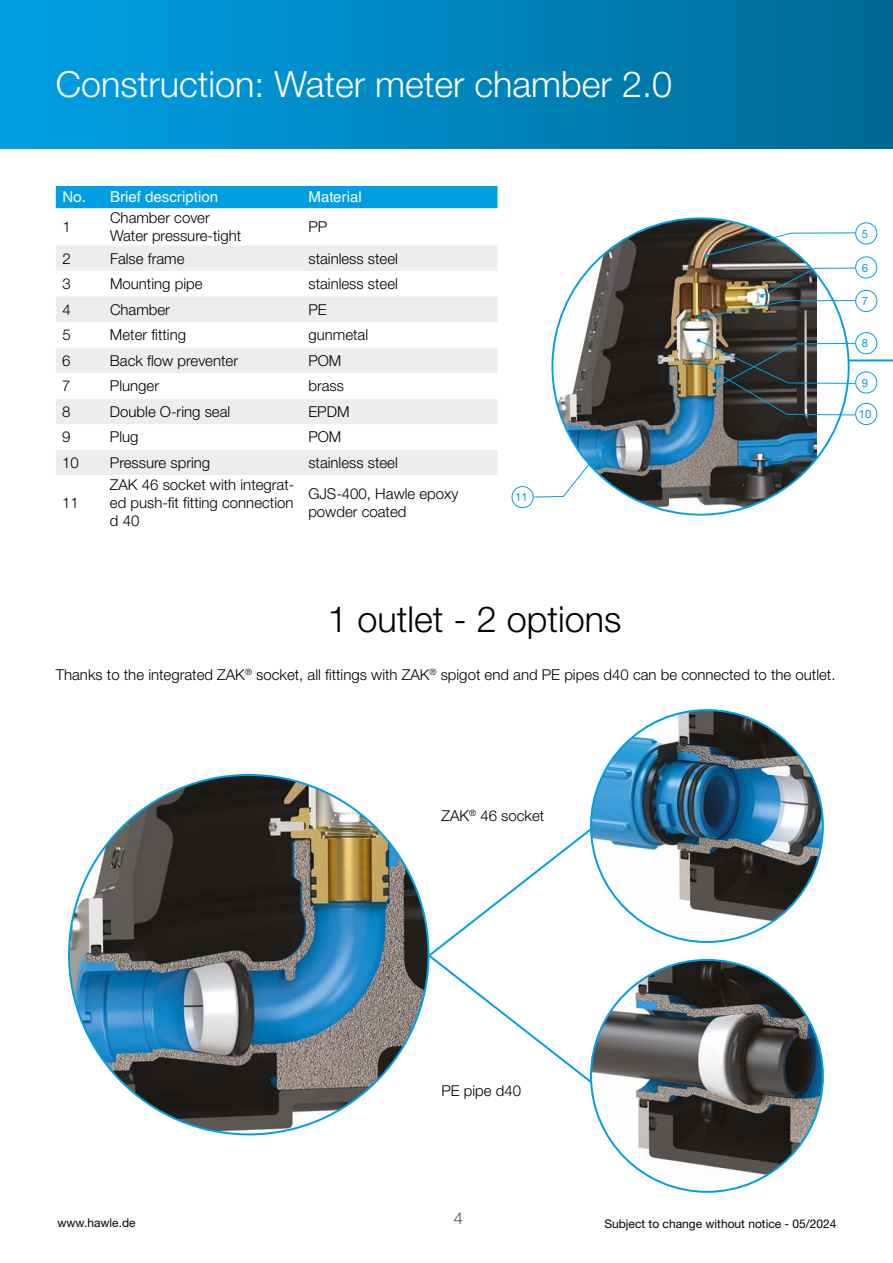
<style>
.page{position:relative;width:893px;height:1263px;background:#fff}
.page>*{position:absolute;margin:0;border:0;box-sizing:border-box;transform-origin:0 0}
.t1{font:300 36px "Helvetica Neue LT Pro";color:#fff}
.t2{font:300 36px "Helvetica Neue LT Pro";color:#000}
.t3{font:100 16.5px "Helvetica Neue LT Pro";color:#000}
.t4{font:300 15px/18px "Helvetica Neue LT Pro";color:#000}
.t5{font:15px "Helvetica LT Std";color:#fff}
.t6{font:12px "Helvetica Neue LT Pro";color:#000}
.t7{font:11.4px "Helvetica Neue LT Pro";color:#009fe3}
.s1{font-family:"Helvetica Neue LT Pro"}
</style>
<div class="page">
<div style="left:0;top:0;width:893px;height:149px;background:linear-gradient(to right,#00a1e6,#006a96)"></div>
<div style="left:56px;top:186px;width:441px;height:22px;background:#009fe3"></div>
<div style="left:56px;top:245px;width:441px;height:26px;background:#ededed"></div>
<div style="left:56px;top:297px;width:441px;height:25px;background:#ededed"></div>
<svg style="left:56px;top:348px;width:441px;height:127px;fill:#ededed"></svg>
<hr style="left:848px;top:359px;width:45px;height:2px;background:#009fe3">
<img style="left:554px;top:220px;width:263px;height:293px">
<svg style="left:533px;top:445px;width:71px;height:53px"></svg>
<img style="left:697px;top:267px;width:159px;height:53px">
<img style="left:694px;top:339px;width:162px;height:77px">
<svg style="left:704px;top:232px;width:152px;height:26px"></svg>
<div style="left:855px;top:256px;width:22px;height:22px;border:1px solid #009fe3;border-radius:50%"></div>
<div style="left:512px;top:486px;width:22px;height:22px;border:1px solid #009fe3;border-radius:50%"></div>
<div style="left:855px;top:290px;width:22px;height:22px;border:1px solid #009fe3;border-radius:50%"></div>
<div style="left:855px;top:332px;width:22px;height:22px;border:1px solid #009fe3;border-radius:50%"></div>
<div style="left:855px;top:371px;width:22px;height:22px;border:1px solid #009fe3;border-radius:50%"></div>
<div style="left:855px;top:403px;width:22px;height:22px;border:1px solid #009fe3;border-radius:50%"></div>
<div style="left:855px;top:222px;width:22px;height:22px;border:1px solid #009fe3;border-radius:50%"></div>
<img style="left:591px;top:710px;width:232px;height:232px;border-radius:116px">
<img style="left:591px;top:960px;width:232px;height:232px;border-radius:116px">
<img style="left:69px;top:775px;width:359px;height:359px;border-radius:180px">
<svg style="left:426px;top:826px;width:169px;height:259px"></svg>
<h1 class="t1" style="left:56px;top:62px;width:618px">Construction: Water meter chamber 2.0</h1>
<p class="t5" style="left:62px;top:188px;width:157px"><span class="s1">No.</span> Brief description</p>
<p class="t5" style="left:308px;top:188px;width:55px">Material</p>
<p class="t4" style="left:62px;top:217px;width:10px">1</p>
<p class="t4" style="left:110px;top:208px;width:133px">Chamber cover<br>Water pressure-tight</p>
<p class="t4" style="left:308px;top:218px;width:20px">PP</p>
<p class="t4" style="left:62px;top:249px;width:10px">2</p>
<p class="t4" style="left:110px;top:249px;width:76px">False frame</p>
<p class="t4" style="left:308px;top:249px;width:91px">stainless steel</p>
<p class="t4" style="left:62px;top:274px;width:10px">3</p>
<p class="t4" style="left:110px;top:274px;width:94px">Mounting pipe</p>
<p class="t4" style="left:308px;top:274px;width:91px">stainless steel</p>
<p class="t4" style="left:62px;top:300px;width:10px">4</p>
<p class="t4" style="left:110px;top:300px;width:62px">Chamber</p>
<p class="t4" style="left:308px;top:300px;width:20px">PE</p>
<p class="t4" style="left:62px;top:325px;width:10px">5</p>
<p class="t4" style="left:110px;top:325px;width:78px">Meter fitting</p>
<p class="t4" style="left:308px;top:325px;width:61px">gunmetal</p>
<p class="t4" style="left:62px;top:351px;width:10px">6</p>
<p class="t4" style="left:110px;top:351px;width:130px">Back flow preventer</p>
<p class="t4" style="left:308px;top:351px;width:35px">POM</p>
<p class="t4" style="left:62px;top:377px;width:10px">7</p>
<p class="t4" style="left:110px;top:377px;width:51px">Plunger</p>
<p class="t4" style="left:308px;top:377px;width:37px">brass</p>
<p class="t4" style="left:62px;top:402px;width:10px">8</p>
<p class="t4" style="left:110px;top:402px;width:122px">Double O-ring seal</p>
<p class="t4" style="left:308px;top:402px;width:43px">EPDM</p>
<p class="t4" style="left:62px;top:428px;width:10px">9</p>
<p class="t4" style="left:110px;top:428px;width:30px">Plug</p>
<p class="t4" style="left:308px;top:428px;width:35px">POM</p>
<p class="t4" style="left:62px;top:453px;width:18px">10</p>
<p class="t4" style="left:110px;top:453px;width:102px">Pressure spring</p>
<p class="t4" style="left:308px;top:453px;width:91px">stainless steel</p>
<p class="t4" style="left:62px;top:494px;width:18px">11</p>
<p class="t4" style="left:110px;top:476px;width:186px;text-align:justify">ZAK 46 socket with integrat&shy;ed push-fit fitting connection d 40</p>
<p class="t4" style="left:308px;top:485px;width:152px">GJS-400, Hawle epoxy powder coated</p>
<p class="t7" style="left:515px;top:490px;width:14px">11</p>
<p class="t7" style="left:862px;top:226px;width:8px">5</p>
<p class="t7" style="left:862px;top:260px;width:8px">6</p>
<p class="t7" style="left:862px;top:294px;width:8px">7</p>
<p class="t7" style="left:862px;top:336px;width:8px">8</p>
<p class="t7" style="left:862px;top:375px;width:8px">9</p>
<p class="t7" style="left:859px;top:407px;width:14px">10</p>
<h1 class="t2" style="left:327px;top:598px;width:296px">1 outlet - 2 options</h1>
<p class="t4" style="left:56px;top:666px;width:781px">Thanks to the integrated ZAK<sup>®</sup> socket, all fittings with ZAK<sup>®</sup> spigot end and PE pipes d40 can be connected to the outlet.</p>
<p class="t4" style="left:441px;top:806px;width:104px">ZAK<sup>®</sup> 46 socket</p>
<p class="t4" style="left:441px;top:1081px;width:81px">PE pipe d40</p>
<p class="t6" style="left:57px;top:1216px;width:80px">www.hawle.de</p>
<p class="t3" style="left:454px;top:1209px;width:11px">4</p>
<p class="t6" style="left:604px;top:1216px;width:234px">Subject to change without notice - 05/2024</p>
</div>
